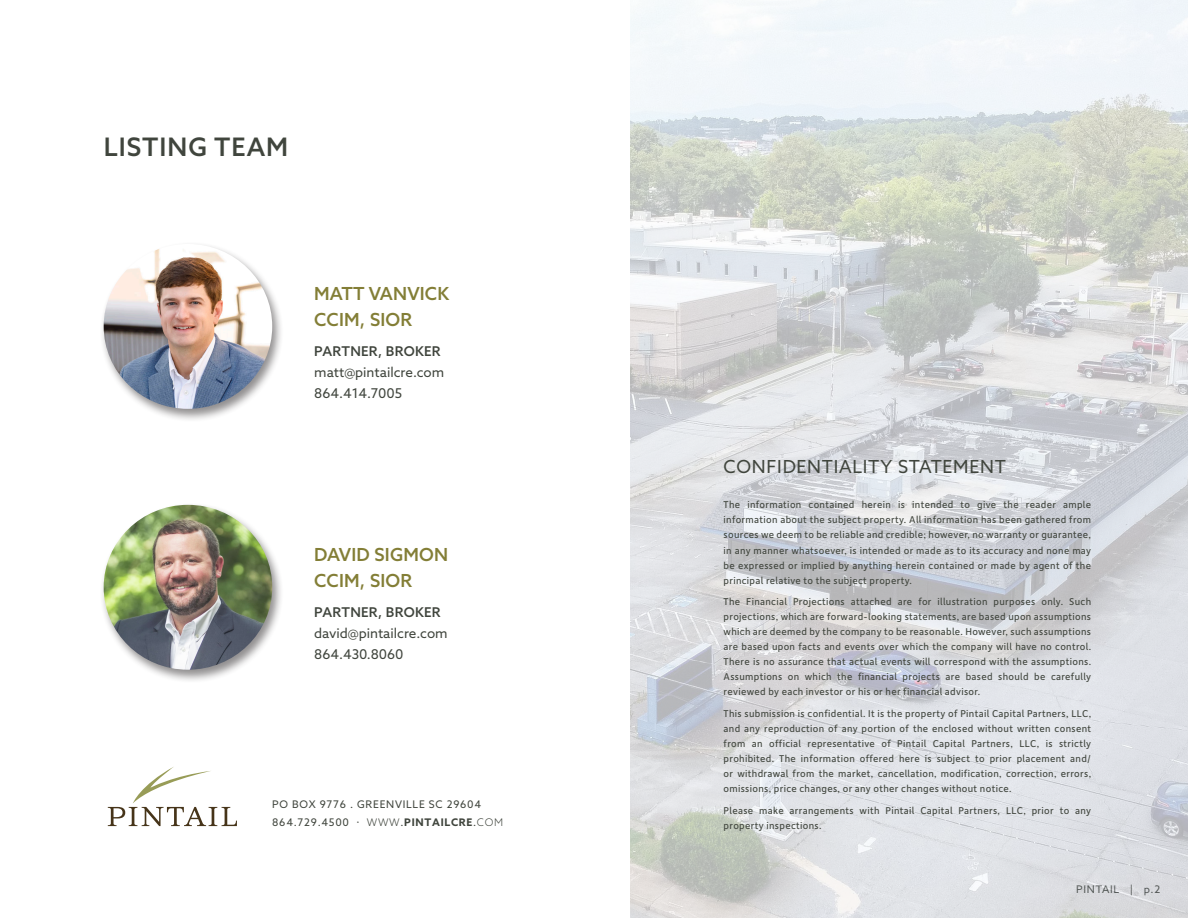
<style>
.page{position:relative;width:1188px;height:918px;background:#fff}
.page>*{position:absolute;margin:0;border:0;box-sizing:border-box;transform-origin:0 0}
.t1{font:500 25.5px "Azo Sans";letter-spacing:.04em;color:#40453d}
.t2{font:500 18px "Azo Sans";letter-spacing:.01em;color:#837e36}
.t3{font:18px "Azo Sans";letter-spacing:.04em;color:#40453d}
.t4{font:13.5px/21px "Azo Sans";color:#40453d}
.t5{font:10.5px/15px "Depot New";letter-spacing:.03em;color:#40453d;text-align:justify}
.t6{font:10.5px/18px "Azo Sans";letter-spacing:.07em;color:#40453d}
.s1{font-weight:500}
.s2{font-weight:300}
.s3{font-weight:700}
</style>
<div class="page">
<img style="left:631px;top:0;width:557px;height:918px">
<div style="left:99px;top:242px;width:184px;height:181px;background:#231f20;opacity:.5"></div>
<img style="left:104px;top:244px;width:168px;height:165px">
<svg style="left:108px;top:767px;width:129px;height:59px"></svg>
<div style="left:99px;top:502px;width:184px;height:182px;background:#231f20;opacity:.5"></div>
<img style="left:104px;top:505px;width:168px;height:165px">
<p class="t1" style="left:104px;top:130px;width:186px">LISTING TEAM</p>
<p class="t2" style="left:314px;top:282px;width:136px">MATT VANVICK</p>
<p class="t2" style="left:314px;top:308px;width:99px">CCIM, SIOR</p>
<p class="t4" style="left:314px;top:341px;width:132px"><span class="s1">PARTNER, BROKER </span>matt@pintailcre.com<br>864.414.7005</p>
<p class="t2" style="left:314px;top:543px;width:135px">DAVID SIGMON</p>
<p class="t2" style="left:314px;top:569px;width:99px">CCIM, SIOR</p>
<p class="t4" style="left:314px;top:602px;width:135px"><span class="s1">PARTNER, BROKER </span>david@pintailcre.com<br>864.430.8060</p>
<p class="t6" style="left:272px;top:795px;width:233px">PO BOX 9776 . GREENVILLE SC 29604<br>864.729.4500 · <span class="s2">WWW</span>.<span class="s3">PINTAILCRE</span>.<span class="s2">COM</span></p>
<p class="t3" style="left:724px;top:455px;width:284px">CONFIDENTIALITY STATEMENT</p>
<p class="t5" style="left:724px;top:497px;width:369px">The information contained herein is intended to give the reader ample information about the subject property. All information has been gathered from sources we deem to be reliable and credible; however, no warranty or guarantee, in any manner whatsoever, is intended or made as to its accuracy and none may be expressed or implied by anything herein contained or made by agent of the principal relative to the subject property.</p>
<p class="t5" style="left:724px;top:594px;width:369px">The Financial Projections attached are for illustration purposes only. Such projections, which are forward-looking statements, are based upon assumptions which are deemed by the company to be reasonable. However, such assumptions are based upon facts and events over which the company will have no control.<br>There is no assurance that actual events will correspond with the assumptions.<br>Assumptions on which the financial projects are based should be carefully reviewed by each investor or his or her financial advisor.</p>
<p class="t5" style="left:724px;top:706px;width:369px">This submission is confidential. It is the property of Pintail Capital Partners, LLC, and any reproduction of any portion of the enclosed without written consent from an official representative of Pintail Capital Partners, LLC, is strictly prohibited. The information offered here is subject to prior placement and/ or withdrawal from the market, cancellation, modification, correction, errors, omissions, price changes, or any other changes without notice.</p>
<p class="t5" style="left:724px;top:802px;width:369px">Please make arrangements with Pintail Capital Partners, LLC, prior to any property inspections.</p>
<p class="t6" style="left:1076px;top:880px;width:86px">PINTAIL | p.2</p>
</div>
